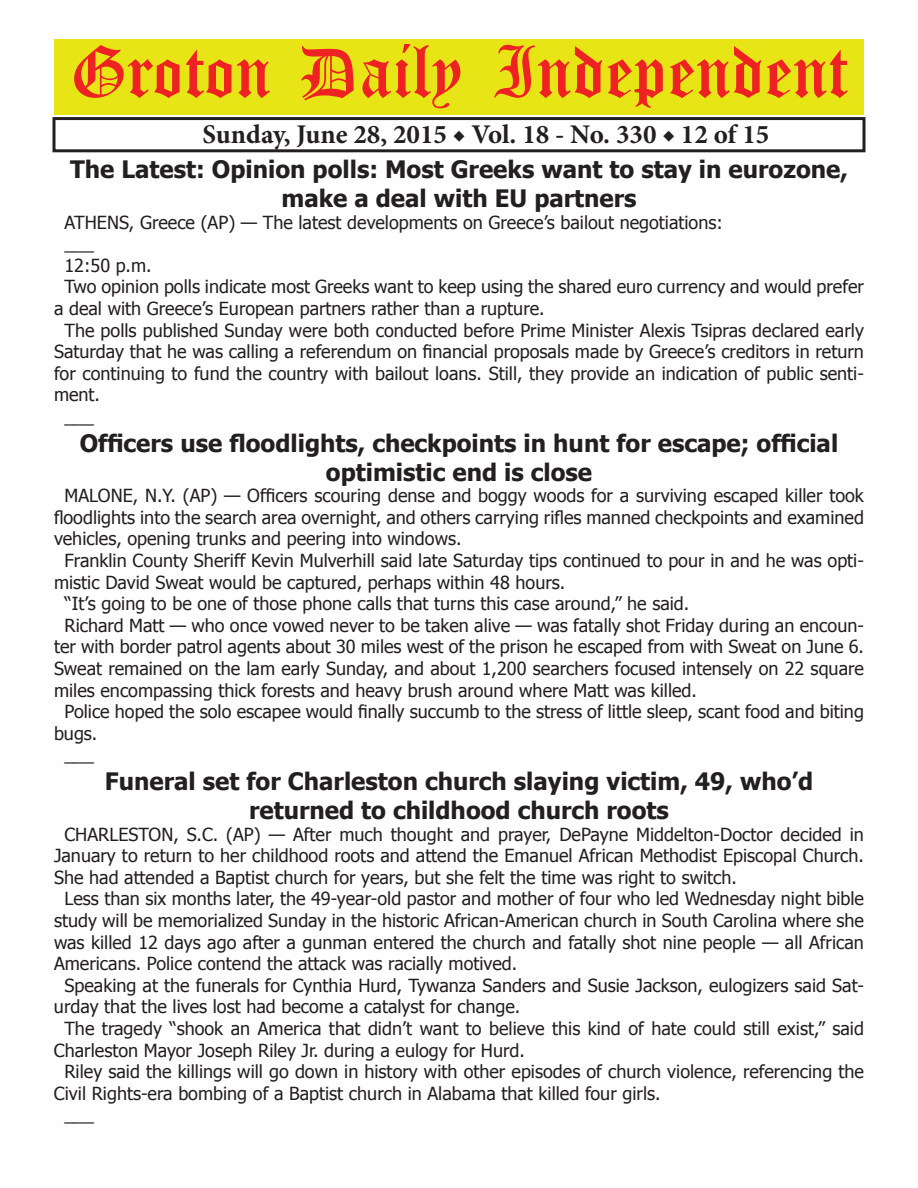
<style>
.page{position:relative;width:918px;height:1188px;background:#fff}
.page>*{position:absolute;margin:0;border:0;box-sizing:border-box;transform-origin:0 0}
.t1{font:54px "Old English Five";color:#ee2123}
.t2{font:700 27px "Minion Pro";color:#231f20}
.t3{font:700 24px/28.8px "Tahoma";color:#231f20;text-align:center}
.t4{font:18px "Tahoma";color:#231f20}
</style>
<div class="page">
<div style="left:52px;top:117px;width:814px;height:35px;border:3px solid #231f20"></div>
<div style="left:54px;top:40px;width:810px;height:75px;background:#e7e515"></div>
<h1 class="t1" style="left:70px;top:47px;width:779px">Groton Daily Independent</h1>
<h2 class="t2" style="left:203px;top:116px;width:568px">Sunday, June 28, 2015 ◆ Vol. 18 - No. 330 ◆ 12 of 15</h2>
<h3 class="t3" style="left:70px;top:154px;width:779px">The Latest: Opinion polls: Most Greeks want to stay in eurozone, make a deal with EU partners</h3>
<p class="t4" style="left:64px;top:210px;width:660px">ATHENS, Greece (AP) — The latest developments on Greece’s bailout negotiations:</p>
<p class="t4" style="left:64px;top:232px;width:31px">___</p>
<p class="t4" style="left:64px;top:253px;width:89px">12:50 p.m.</p>
<p class="t4" style="left:64px;top:275px;width:801px">Two opinion polls indicate most Greeks want to keep using the shared euro currency and would prefer</p>
<p class="t4" style="left:54px;top:296px;width:492px">a deal with Greece’s European partners rather than a rupture.</p>
<p class="t4" style="left:64px;top:318px;width:801px">The polls published Sunday were both conducted before Prime Minister Alexis Tsipras declared early</p>
<p class="t4" style="left:54px;top:340px;width:811px">Saturday that he was calling a referendum on financial proposals made by Greece’s creditors in return</p>
<p class="t4" style="left:54px;top:361px;width:811px">for continuing to fund the country with bailout loans. Still, they provide an indication of public senti-</p>
<p class="t4" style="left:54px;top:383px;width:48px">ment.</p>
<p class="t4" style="left:64px;top:404px;width:31px">___</p>
<h3 class="t3" style="left:80px;top:427px;width:760px">Officers use floodlights, checkpoints in hunt for escape; official optimistic end is close</h3>
<p class="t4" style="left:64px;top:484px;width:801px">MALONE, N.Y. (AP) — Officers scouring dense and boggy woods for a surviving escaped killer took</p>
<p class="t4" style="left:54px;top:505px;width:811px">floodlights into the search area overnight, and others carrying rifles manned checkpoints and examined</p>
<p class="t4" style="left:54px;top:527px;width:409px">vehicles, opening trunks and peering into windows.</p>
<p class="t4" style="left:64px;top:548px;width:801px">Franklin County Sheriff Kevin Mulverhill said late Saturday tips continued to pour in and he was opti-</p>
<p class="t4" style="left:54px;top:570px;width:513px">mistic David Sweat would be captured, perhaps within 48 hours.</p>
<p class="t4" style="left:64px;top:592px;width:626px">“It’s going to be one of those phone calls that turns this case around,” he said.</p>
<p class="t4" style="left:64px;top:613px;width:801px">Richard Matt — who once vowed never to be taken alive — was fatally shot Friday during an encoun-</p>
<p class="t4" style="left:54px;top:635px;width:811px">ter with border patrol agents about 30 miles west of the prison he escaped from with Sweat on June 6.</p>
<p class="t4" style="left:54px;top:656px;width:811px">Sweat remained on the lam early Sunday, and about 1,200 searchers focused intensely on 22 square</p>
<p class="t4" style="left:54px;top:678px;width:645px">miles encompassing thick forests and heavy brush around where Matt was killed.</p>
<p class="t4" style="left:64px;top:700px;width:801px">Police hoped the solo escapee would finally succumb to the stress of little sleep, scant food and biting</p>
<p class="t4" style="left:54px;top:721px;width:45px">bugs.</p>
<p class="t4" style="left:64px;top:743px;width:31px">___</p>
<h3 class="t3" style="left:105px;top:766px;width:710px">Funeral set for Charleston church slaying victim, 49, who’d returned to childhood church roots</h3>
<p class="t4" style="left:64px;top:822px;width:801px">CHARLESTON, S.C. (AP) — After much thought and prayer, DePayne Middelton-Doctor decided in</p>
<p class="t4" style="left:54px;top:844px;width:811px">January to return to her childhood roots and attend the Emanuel African Methodist Episcopal Church.</p>
<p class="t4" style="left:54px;top:865px;width:685px">She had attended a Baptist church for years, but she felt the time was right to switch.</p>
<p class="t4" style="left:64px;top:887px;width:801px">Less than six months later, the 49-year-old pastor and mother of four who led Wednesday night bible</p>
<p class="t4" style="left:54px;top:908px;width:811px">study will be memorialized Sunday in the historic African-American church in South Carolina where she</p>
<p class="t4" style="left:54px;top:930px;width:811px">was killed 12 days ago after a gunman entered the church and fatally shot nine people — all African</p>
<p class="t4" style="left:54px;top:952px;width:465px">Americans. Police contend the attack was racially motived.</p>
<p class="t4" style="left:64px;top:973px;width:801px">Speaking at the funerals for Cynthia Hurd, Tywanza Sanders and Susie Jackson, eulogizers said Sat-</p>
<p class="t4" style="left:54px;top:995px;width:468px">urday that the lives lost had become a catalyst for change.</p>
<p class="t4" style="left:64px;top:1016px;width:801px">The tragedy “shook an America that didn’t want to believe this kind of hate could still exist,” said</p>
<p class="t4" style="left:54px;top:1038px;width:472px">Charleston Mayor Joseph Riley Jr. during a eulogy for Hurd.</p>
<p class="t4" style="left:64px;top:1060px;width:801px">Riley said the killings will go down in history with other episodes of church violence, referencing the</p>
<p class="t4" style="left:54px;top:1081px;width:608px">Civil Rights-era bombing of a Baptist church in Alabama that killed four girls.</p>
<p class="t4" style="left:64px;top:1103px;width:31px">___</p>
</div>
